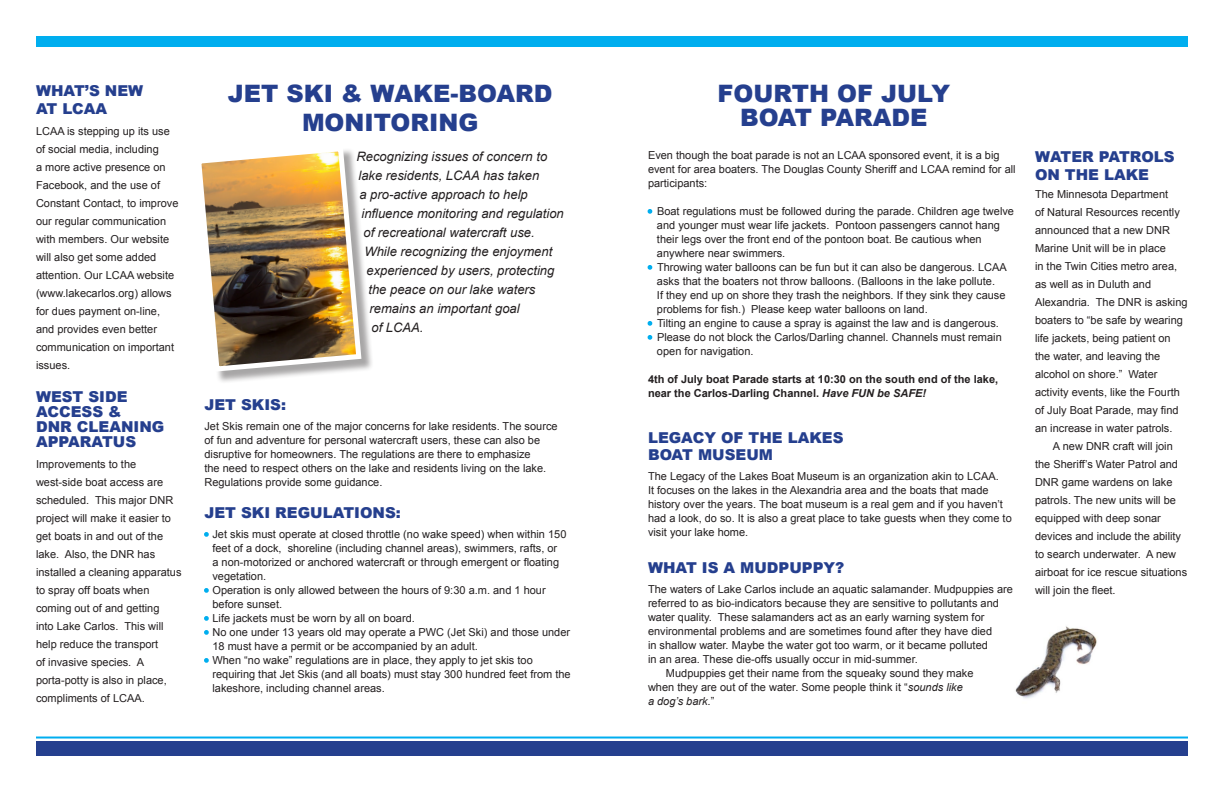
<style>
.page{position:relative;width:1224px;height:792px;background:#fff}
.page>*{position:absolute;margin:0;border:0;box-sizing:border-box;transform-origin:0 0}
.t1{font:900 24px/28.8px "Arial";color:#253f8e;text-align:center}
.t2{font:900 15px/15px "Arial";color:#253f8e}
.t3{font:italic 13px "Arial";color:#231f20}
.t4{font:11px/18px "Arial";color:#231f20}
.t5{font:700 11px/14px "Arial";color:#231f20}
.t6{font:italic 11px "Arial";color:#231f20}
.s1{color:#00aeef}
.s2{font-style:italic}
.s3{font-style:normal}
</style>
<div class="page">
<div style="left:36px;top:742px;width:1152px;height:14px;background:#253f8e"></div>
<div style="left:36px;top:36px;width:1152px;height:10px;background:#00aeef"></div>
<hr style="left:36px;top:737px;width:1152px;height:2px;background:#00aeef">
<img style="left:1015px;top:626px;width:82px;height:73px">
<div style="left:198px;top:148px;width:176px;height:236px;background:#231f20;opacity:.4"></div>
<img style="left:198px;top:148px;width:166px;height:226px">
<p class="t2" style="left:36px;top:83px;width:109px">WHAT’S NEW</p>
<p class="t2" style="left:36px;top:101px;width:73px">AT LCAA</p>
<p class="t4" style="left:36px;top:122px;width:144px">LCAA is stepping up its use of social media, including<br>a more active presence on<br>Facebook, and the use of<br>Constant Contact, to improve our regular communication with members. Our website will also get some added attention. Our LCAA website (www.lakecarlos.org) allows for dues payment on-line, and provides even better communication on important issues.</p>
<p class="t2" style="left:36px;top:389px;width:93px">WEST SIDE<br>ACCESS &amp;</p>
<p class="t2" style="left:36px;top:419px;width:130px">DNR CLEANING<br>APPARATUS</p>
<p class="t4" style="left:36px;top:455px;width:147px">Improvements to the west-side boat access are scheduled. This major DNR project will make it easier to get boats in and out of the lake. Also, the DNR has installed a cleaning apparatus to spray off boats when coming out of and getting<br>into Lake Carlos. This will help reduce the transport<br>of invasive species. A porta-potty is also in place, compliments of LCAA.</p>
<p class="t1" style="left:228px;top:80px;width:326px">JET SKI &amp; WAKE-BOARD<br>MONITORING</p>
<p class="t3" style="left:356px;top:148px;width:192px">Recognizing issues of concern to</p>
<p class="t3" style="left:358px;top:167px;width:182px">lake residents, LCAA has taken</p>
<p class="t3" style="left:359px;top:186px;width:170px">a pro-active approach to help</p>
<p class="t3" style="left:361px;top:205px;width:204px">influence monitoring and regulation</p>
<p class="t3" style="left:363px;top:224px;width:173px">of recreational watercraft use.</p>
<p class="t3" style="left:364px;top:243px;width:189px">While recognizing the enjoyment</p>
<p class="t3" style="left:366px;top:262px;width:189px">experienced by users, protecting</p>
<p class="t3" style="left:368px;top:281px;width:168px">the peace on our lake waters</p>
<p class="t3" style="left:369px;top:300px;width:152px">remains an important goal</p>
<p class="t3" style="left:371px;top:319px;width:54px">of LCAA.</p>
<p class="t2" style="left:204px;top:398px;width:83px">JET SKIS:</p>
<p class="t4" style="left:204px;top:420px;width:355px;line-height:14px">Jet Skis remain one of the major concerns for lake residents. The source of fun and adventure for personal watercraft users, these can also be disruptive for homeowners. The regulations are there to emphasize<br>the need to respect others on the lake and residents living on the lake.<br>Regulations provide some guidance.</p>
<p class="t2" style="left:204px;top:506px;width:198px">JET SKI REGULATIONS:</p>
<p class="t4" style="left:204px;top:526px;width:363px"><span class="s1">•</span> Jet skis must operate at closed throttle (no wake speed) when within 150</p>
<p class="t4" style="left:212px;top:540px;width:346px">feet of a dock, shoreline (including channel areas), swimmers, rafts, or</p>
<p class="t4" style="left:212px;top:554px;width:348px">a non-motorized or anchored watercraft or through emergent or floating</p>
<p class="t4" style="left:212px;top:568px;width:55px">vegetation.</p>
<p class="t4" style="left:204px;top:582px;width:343px"><span class="s1">•</span> Operation is only allowed between the hours of 9:30 a.m. and 1 hour</p>
<p class="t4" style="left:212px;top:596px;width:71px">before sunset.</p>
<p class="t4" style="left:204px;top:610px;width:212px"><span class="s1">•</span> Life jackets must be worn by all on board.</p>
<p class="t4" style="left:204px;top:624px;width:367px"><span class="s1">•</span> No one under 13 years old may operate a PWC (Jet Ski) and those under</p>
<p class="t4" style="left:212px;top:638px;width:267px">18 must have a permit or be accompanied by an adult.</p>
<p class="t4" style="left:204px;top:652px;width:330px"><span class="s1">•</span> When “no wake” regulations are in place, they apply to jet skis too</p>
<p class="t4" style="left:212px;top:666px;width:360px">requiring that Jet Skis (and all boats) must stay 300 hundred feet from the</p>
<p class="t4" style="left:212px;top:680px;width:174px">lakeshore, including channel areas.</p>
<p class="t1" style="left:717px;top:80px;width:234px">FOURTH OF JULY</p>
<p class="t1" style="left:740px;top:104px;width:189px">BOAT PARADE</p>
<p class="t4" style="left:648px;top:148px;width:369px;line-height:14px">Even though the boat parade is not an LCAA sponsored event, it is a big event for area boaters. The Douglas County Sheriff and LCAA remind for all participants:</p>
<p class="t4" style="left:648px;top:202px;width:368px"><span class="s1">•</span> Boat regulations must be followed during the parade. Children age twelve</p>
<p class="t4" style="left:657px;top:216px;width:345px">and younger must wear life jackets. Pontoon passengers cannot hang</p>
<p class="t4" style="left:657px;top:230px;width:326px">their legs over the front end of the pontoon boat. Be cautious when</p>
<p class="t4" style="left:657px;top:244px;width:130px">anywhere near swimmers.</p>
<p class="t4" style="left:648px;top:258px;width:360px"><span class="s1">•</span> Throwing water balloons can be fun but it can also be dangerous. LCAA</p>
<p class="t4" style="left:657px;top:272px;width:340px">asks that the boaters not throw balloons. (Balloons in the lake pollute.</p>
<p class="t4" style="left:657px;top:286px;width:350px">If they end up on shore they trash the neighbors. If they sink they cause</p>
<p class="t4" style="left:657px;top:300px;width:272px">problems for fish.) Please keep water balloons on land.</p>
<p class="t4" style="left:648px;top:314px;width:352px"><span class="s1">•</span> Tilting an engine to cause a spray is against the law and is dangerous.</p>
<p class="t4" style="left:648px;top:328px;width:355px"><span class="s1">•</span> Please do not block the Carlos/Darling channel. Channels must remain</p>
<p class="t4" style="left:657px;top:342px;width:98px">open for navigation.</p>
<p class="t5" style="left:648px;top:373px;width:352px">4th of July boat Parade starts at 10:30 on the south end of the lake, near the Carlos-Darling Channel. <span class="s2">Have FUN be SAFE!</span></p>
<p class="t2" style="left:648px;top:431px;width:197px">LEGACY OF THE LAKES</p>
<p class="t2" style="left:648px;top:448px;width:127px">BOAT MUSEUM</p>
<p class="t4" style="left:648px;top:467px;width:352px">The Legacy of the Lakes Boat Museum is an organization akin to LCAA.</p>
<p class="t4" style="left:648px;top:483px;width:365px;line-height:14px">It focuses on the lakes in the Alexandria area and the boats that made history over the years. The boat museum is a real gem and if you haven’t had a look, do so. It is also a great place to take guests when they come to visit your lake home.</p>
<p class="t2" style="left:648px;top:561px;width:198px">WHAT IS A MUDPUPPY?</p>
<p class="t4" style="left:648px;top:582px;width:367px;line-height:14px">The waters of Lake Carlos include an aquatic salamander. Mudpuppies are referred to as bio-indicators because they are sensitive to pollutants and water quality. These salamanders act as an early warning system for environmental problems and are sometimes found after they have died<br>in shallow water. Maybe the water got too warm, or it became polluted<br>in an area. These die-offs usually occur in mid-summer.</p>
<p class="t4" style="left:648px;top:666px;width:327px;line-height:14px;text-indent:18px">Mudpuppies get their name from the squeaky sound they make when they are out of the water. Some people think it “<span class="s2">sounds like</span></p>
<p class="t6" style="left:648px;top:694px;width:68px">a dog’s bark.<span class="s3">”</span></p>
<p class="t2" style="left:1035px;top:148px;width:141px;line-height:18px">WATER PATROLS<br>ON THE LAKE</p>
<p class="t4" style="left:1035px;top:185px;width:154px">The Minnesota Department<br>of Natural Resources recently announced that a new DNR<br>Marine Unit will be in place<br>in the Twin Cities metro area, as well as in Duluth and<br>Alexandria. The DNR is asking boaters to “be safe by wearing life jackets, being patient on the water, and leaving the alcohol on shore.” Water activity events, like the Fourth of July Boat Parade, may find an increase in water patrols.</p>
<p class="t4" style="left:1035px;top:437px;width:154px;text-indent:18px">A new DNR craft will join the Sheriff’s Water Patrol and<br>DNR game wardens on lake patrols. The new units will be equipped with deep sonar devices and include the ability to search underwater. A new airboat for ice rescue situations will join the fleet.</p>
</div>
